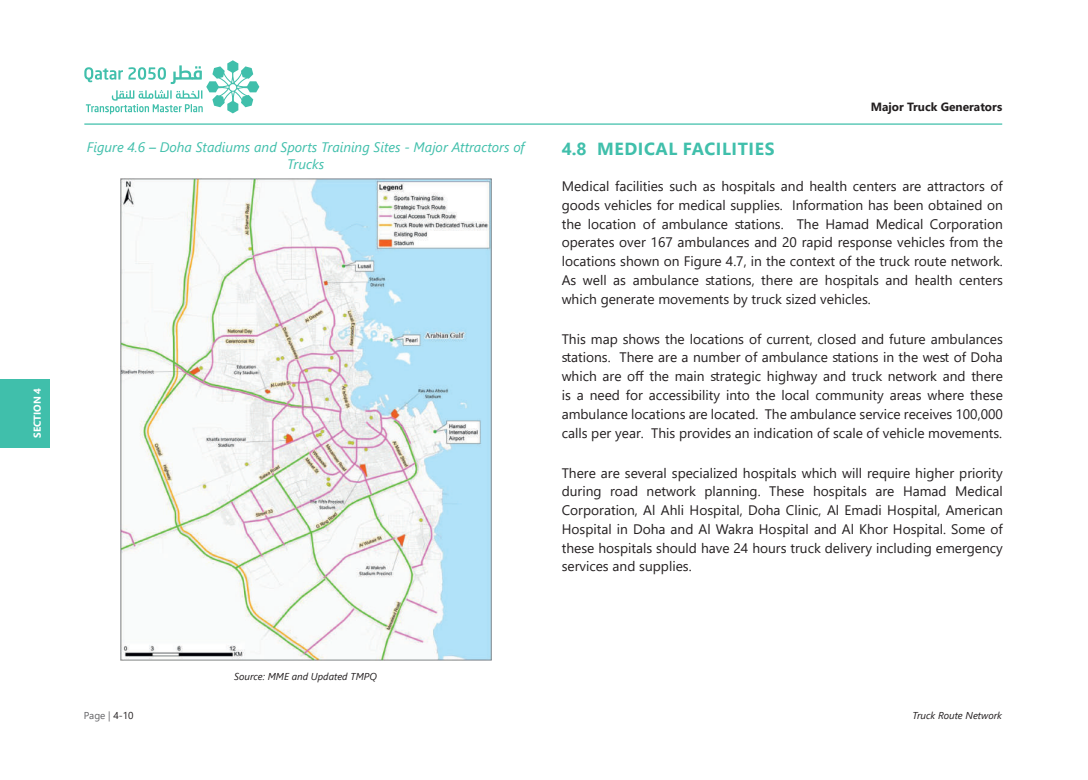
<style>
.page{position:relative;width:1088px;height:780px;background:#fff}
.page>*{position:absolute;margin:0;border:0;box-sizing:border-box;transform-origin:0 0}
.t1{font:700 17.5px "Segoe UI";letter-spacing:.035em;color:#40bfab}
.t2{font:13.75px/18.8px "Segoe UI";color:#231f20;text-align:justify}
.t3{font:italic 13.75px/16.5px "Segoe UI";color:#40bfab;text-align:center}
.t4{font:700 11.88px "Segoe UI";color:#231f20}
.t5{font:italic 10px "Segoe UI";color:#231f20}
.t6{font:10px "Segoe UI";color:#636366}
.t7{font:700 10px "Segoe UI";color:#fff}
.s1{font-family:"Calibri"}
.s2{color:#231f20}
</style>
<div class="page">
<svg style="left:84px;top:60px;width:175px;height:54px"></svg>
<hr style="left:84px;top:123px;width:918px;height:2px;background:#40bfab">
<div style="left:0;top:379px;width:49px;height:68px;background:#40bfab"></div>
<img style="left:120px;top:178px;width:371px;height:482px">
<p class="t7" style="left:28px;top:438px;width:51px;rotate:-90deg">SECTION 4</p>
<p class="t3" style="left:87px;top:139px;width:439px">Figure 4.6 <span class="s1">–</span> Doha Stadiums and Sports Training Sites - Major Attractors of<br>Trucks</p>
<p class="t4" style="left:871px;top:96px;width:133px">Major Truck Generators</p>
<p class="t1" style="left:562px;top:132px;width:214px">4.8 MEDICAL FACILITIES</p>
<p class="t2" style="left:562px;top:175px;width:443px">Medical facilities such as hospitals and health centers are attractors of goods vehicles for medical supplies. Information has been obtained on the location of ambulance stations. The Hamad Medical Corporation operates over 167 ambulances and 20 rapid response vehicles from the locations shown on Figure 4.7, in the context of the truck route network.<br>As well as ambulance stations, there are hospitals and health centers which generate movements by truck sized vehicles.</p>
<p class="t2" style="left:562px;top:328px;width:443px">This map shows the locations of current, closed and future ambulances stations. There are a number of ambulance stations in the west of Doha which are off the main strategic highway and truck network and there is a need for accessibility into the local community areas where these ambulance locations are located. The ambulance service receives 100,000 calls per year. This provides an indication of scale of vehicle movements.</p>
<p class="t2" style="left:562px;top:462px;width:443px">There are several specialized hospitals which will require higher priority during road network planning. These hospitals are Hamad Medical Corporation, Al Ahli Hospital, Doha Clinic, Al Emadi Hospital, American Hospital in Doha and Al Wakra Hospital and Al Khor Hospital. Some of these hospitals should have 24 hours truck delivery including emergency services and supplies.</p>
<p class="t5" style="left:234px;top:670px;width:144px">Source: MME and Updated TMPQ</p>
<p class="t6" style="left:84px;top:706px;width:51px">Page | <span class="s2">4-10</span></p>
<p class="t5" style="left:912px;top:710px;width:91px">Truck Route Network</p>
</div>
